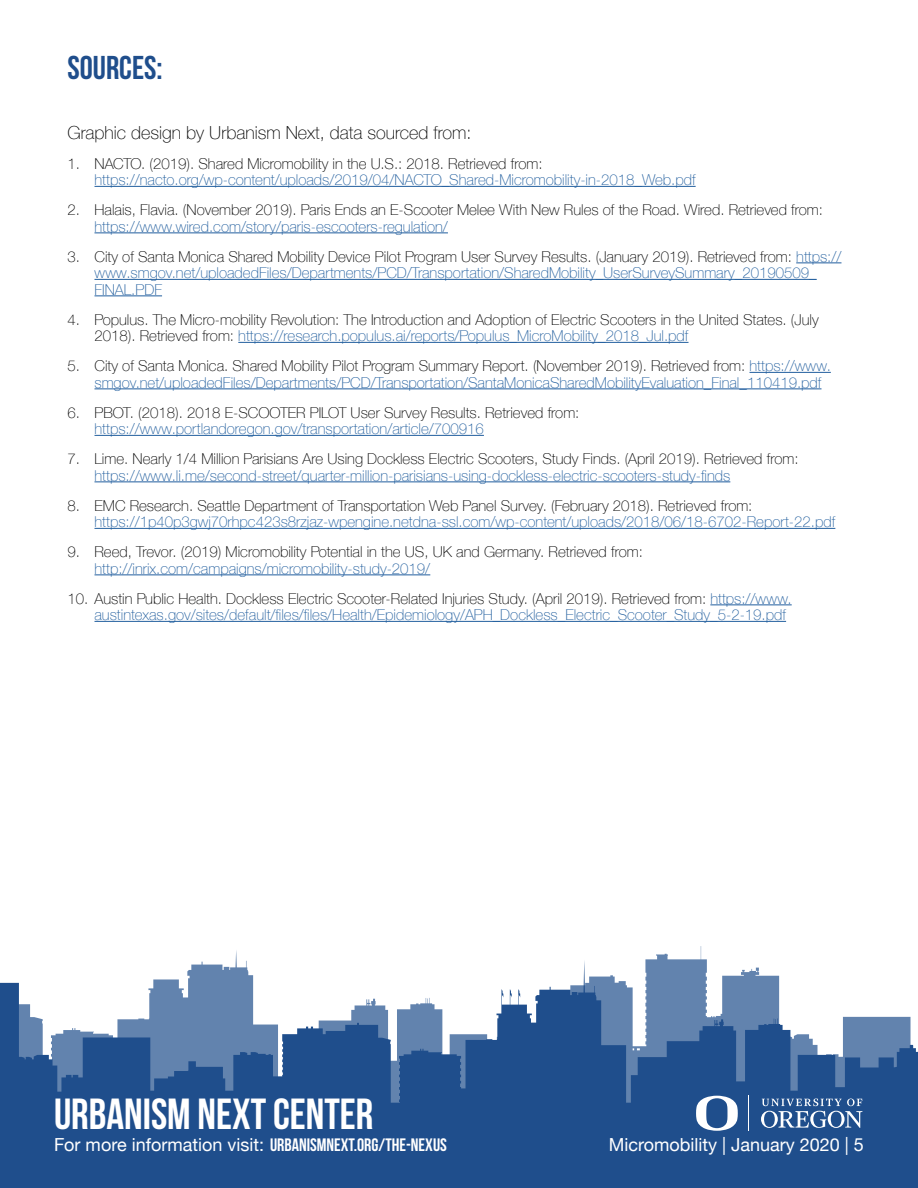
<style>
.page{position:relative;width:918px;height:1188px;background:#fff}
.page>*{position:absolute;margin:0;border:0;box-sizing:border-box;transform-origin:0 0}
.t1{font:43.5px "Bebas Neue";color:#fff}
.t2{font:33px "Bebas Neue";color:#1f4e8c}
.t3{font:18px "Bebas Neue";color:#fff}
.t4{font:100 18px "Helvetica Neue";color:#000}
.t5{font:18px "Helvetica Neue";color:#fff}
.t6{font:100 15px/16.5px "Helvetica Neue";color:#215e9e}
.t7{font:100 15px/16.5px "Helvetica Neue";color:#000}
.s1{color:#000}
.s2{color:#215e9e}
.s3{font-family:"Helvetica Neue"}
</style>
<div class="page">
<svg style="left:0;top:960px;width:918px;height:228px;fill:#1f4e8c"></svg>
<hr style="left:749px;top:1096px;width:1px;height:35px;background:#fff">
<svg style="left:761px;top:1099px;width:101px;height:29px;background:#587ba9"></svg>
<svg style="left:696px;top:1096px;width:42px;height:35px"></svg>
<hr style="left:94px;top:186px;width:602px;height:1px;background:#215e9e">
<hr style="left:94px;top:232px;width:354px;height:1px;background:#215e9e">
<hr style="left:796px;top:262px;width:45px;height:1px;background:#215e9e">
<hr style="left:94px;top:279px;width:723px;height:1px;background:#215e9e">
<hr style="left:94px;top:296px;width:68px;height:1px;background:#215e9e">
<hr style="left:238px;top:342px;width:451px;height:1px;background:#215e9e">
<hr style="left:749px;top:372px;width:82px;height:1px;background:#215e9e">
<hr style="left:94px;top:388px;width:728px;height:1px;background:#215e9e">
<hr style="left:94px;top:435px;width:390px;height:1px;background:#215e9e">
<hr style="left:94px;top:482px;width:636px;height:1px;background:#215e9e">
<hr style="left:94px;top:528px;width:741px;height:1px;background:#215e9e">
<hr style="left:94px;top:574px;width:336px;height:1px;background:#215e9e">
<hr style="left:710px;top:604px;width:82px;height:1px;background:#215e9e">
<hr style="left:94px;top:621px;width:692px;height:1px;background:#215e9e">
<h2 class="t2" style="left:68px;top:49px;width:97px">SOURCES:</h2>
<p class="t4" style="left:68px;top:119px;width:406px">Graphic design by Urbanism Next, data sourced from:</p>
<p class="t7" style="left:68px;top:155px;width:477px">1. NACTO. (2019). Shared Micromobility in the U.S.: 2018. Retrieved from:</p>
<p class="t6" style="left:94px;top:171px;width:603px">https://nacto.org/wp-content/uploads/2019/04/NACTO_Shared-Micromobility-in-2018_Web.pdf</p>
<p class="t7" style="left:67px;top:201px;width:757px">2. Halais, Flavia. (November 2019). Paris Ends an E-Scooter Melee With New Rules of the Road. Wired. Retrieved from:</p>
<p class="t6" style="left:94px;top:218px;width:355px">https://www.wired.com/story/paris-escooters-regulation/</p>
<p class="t6" style="left:94px;top:248px;width:748px;text-indent:-27px"><span class="s1">3. City of Santa Monica Shared Mobility Device Pilot Program User Survey Results. (January 2019). Retrieved from:</span> https:// www.smgov.net/uploadedFiles/Departments/PCD/Transportation/SharedMobility_UserSurveySummary_20190509_<br>FINAL.PDF</p>
<p class="t7" style="left:94px;top:311px;width:726px;text-indent:-27px">4. Populus. The Micro-mobility Revolution: The Introduction and Adoption of Electric Scooters in the United States. (July<br>2018). Retrieved from: <span class="s2">https://research.populus.ai/reports/Populus_MicroMobility_2018_Jul.pdf</span></p>
<p class="t6" style="left:94px;top:357px;width:738px;text-indent:-27px"><span class="s1">5. City of Santa Monica. Shared Mobility Pilot Program Summary Report. (November 2019). Retrieved from:</span> https://www. smgov.net/uploadedFiles/Departments/PCD/Transportation/SantaMonicaSharedMobilityEvaluation_Final_110419.pdf</p>
<p class="t7" style="left:67px;top:404px;width:513px">6. PBOT. (2018). 2018 E-SCOOTER PILOT User Survey Results. Retrieved from:</p>
<p class="t6" style="left:94px;top:420px;width:391px">https://www.portlandoregon.gov/transportation/article/700916</p>
<p class="t7" style="left:67px;top:450px;width:733px">7. Lime. Nearly 1/4 Million Parisians Are Using Dockless Electric Scooters, Study Finds. (April 2019). Retrieved from:</p>
<p class="t6" style="left:94px;top:467px;width:637px">https://www.li.me/second-street/quarter-million-parisians-using-dockless-electric-scooters-study-finds</p>
<p class="t7" style="left:67px;top:497px;width:686px">8. EMC Research. Seattle Department of Transportation Web Panel Survey. (February 2018). Retrieved from:</p>
<p class="t6" style="left:94px;top:513px;width:742px">https://1p40p3gwj70rhpc423s8rzjaz-wpengine.netdna-ssl.com/wp-content/uploads/2018/06/18-6702-Report-22.pdf</p>
<p class="t7" style="left:67px;top:543px;width:577px">9. Reed, Trevor. (2019) Micromobility Potential in the US, UK and Germany. Retrieved from:</p>
<p class="t6" style="left:94px;top:560px;width:337px">http://inrix.com/campaigns/micromobility-study-2019/</p>
<p class="t6" style="left:94px;top:590px;width:699px;text-indent:-27px"><span class="s1">10. Austin Public Health. Dockless Electric Scooter-Related Injuries Study. (April 2019). Retrieved from:</span> https://www. austintexas.gov/sites/default/files/files/Health/Epidemiology/APH_Dockless_Electric_Scooter_Study_5-2-19.pdf</p>
<h1 class="t1" style="left:54px;top:1090px;width:321px">URBANISM NEXT CENTER</h1>
<p class="t3" style="left:54px;top:1135px;width:394px"><span class="s3">For more information visit:</span> URBANISMNEXT.ORG/THE-NEXUS</p>
<p class="t5" style="left:609px;top:1132px;width:257px">Micromobility | January 2020 | 5</p>
</div>
